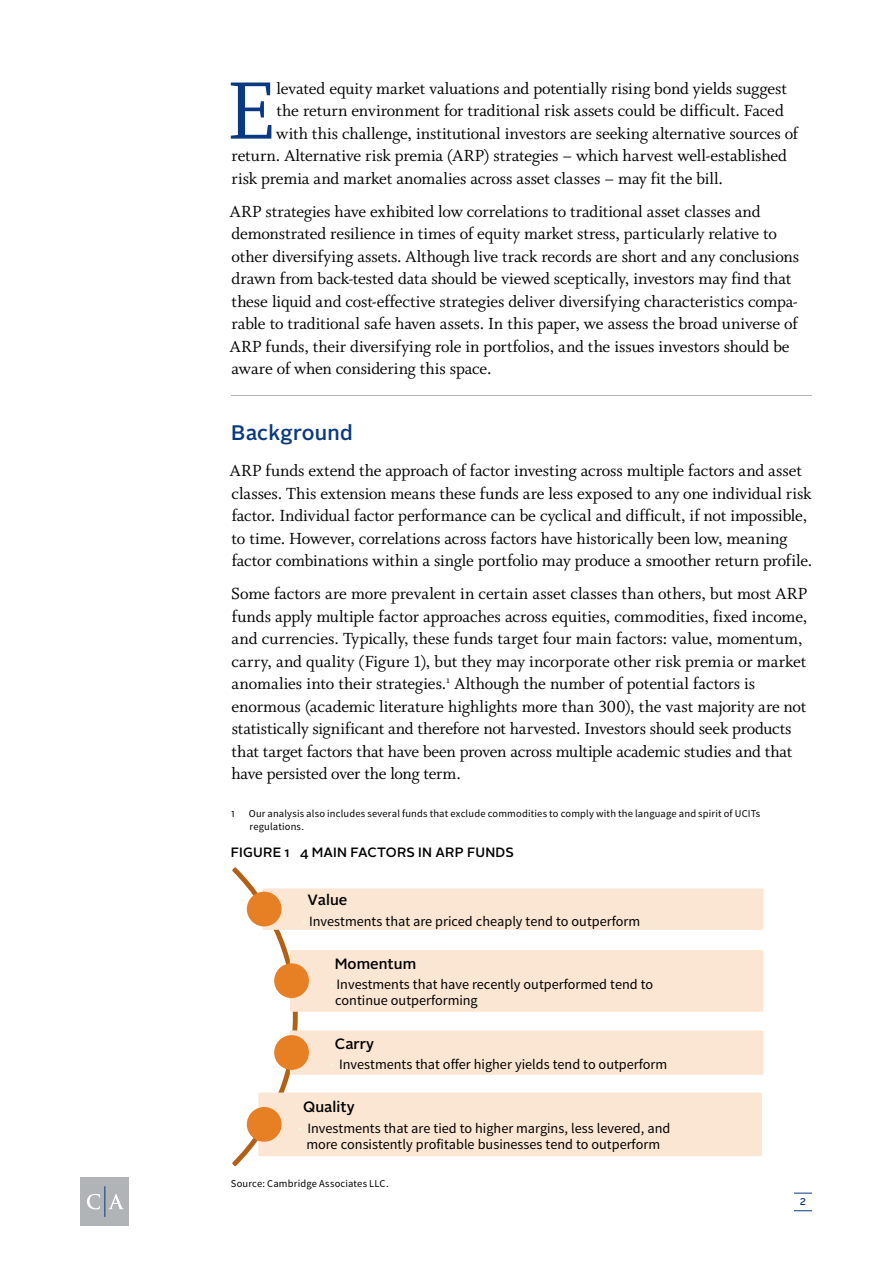
<style>
.page{position:relative;width:893px;height:1263px;background:#fff}
.page>*{position:absolute;margin:0;border:0;box-sizing:border-box;transform-origin:0 0}
.t1{font:91.05px "Whitman";color:#083981}
.t2{font:500 21px "Alright Sans";letter-spacing:.01em;color:#083981}
.t3{font:18px/22.5px "Whitman";letter-spacing:-.01em;color:#000}
.t4{font:500 15px "Alright Sans";letter-spacing:.005em;color:#000}
.t5{font:14.25px/16.2px "Source Sans Pro";color:#000}
.t6{font:500 13.5px "Alright Sans";letter-spacing:.015em;color:#000}
.t7{font:10.5px/13.5px "Source Sans Pro";letter-spacing:.015em;color:#000}
.t8{font:500 9.75px "Alright Sans";color:#083981}
.s1{color:#f5f4d4}
</style>
<div class="page">
<hr style="left:231px;top:395px;width:581px;height:1px;background:#b1b4b6">
<svg style="left:232px;top:867px;width:85px;height:300px"></svg>
<div style="left:263px;top:888px;width:500px;height:42px;background:#fae6d3;border:3px solid #fae6d3"></div>
<div style="left:247px;top:892px;width:35px;height:34px;background:#e78024;border-radius:50%"></div>
<div style="left:291px;top:951px;width:471px;height:59px;background:#fae6d3"></div>
<div style="left:290px;top:950px;width:473px;height:62px;border:3px solid #fae6d3"></div>
<div style="left:274px;top:963px;width:35px;height:35px;background:#e78024;border-radius:50%"></div>
<div style="left:290px;top:1030px;width:473px;height:45px;background:#fae6d3;border:3px solid #fae6d3"></div>
<div style="left:274px;top:1035px;width:35px;height:35px;background:#e78024;border-radius:50%"></div>
<div style="left:258px;top:1092px;width:504px;height:64px;background:#fae6d3;border:3px solid #fae6d3"></div>
<div style="left:247px;top:1107px;width:35px;height:35px;background:#e78024;border-radius:50%"></div>
<div style="left:80px;top:1177px;width:49px;height:49px;background:#b1b4b6"></div>
<svg style="left:87px;top:1194px;width:13px;height:15px"></svg>
<svg style="left:108px;top:1194px;width:16px;height:15px"></svg>
<hr style="left:104px;top:1186px;width:1px;height:31px;background:#083981">
<svg style="left:794px;top:1193px;width:18px;height:1px"></svg>
<svg style="left:794px;top:1210px;width:18px;height:1px"></svg>
<h1 class="t1" style="left:227px;top:61px;width:50px">E</h1>
<p class="t3" style="left:276px;top:77px;width:512px">levated equity market valuations and potentially rising bond yields suggest</p>
<p class="t3" style="left:277px;top:100px;width:509px">the return environment for traditional risk assets could be difficult. Faced</p>
<p class="t3" style="left:276px;top:122px;width:523px">with this challenge, institutional investors are seeking alternative sources of</p>
<p class="t3" style="left:232px;top:145px;width:557px">return. Alternative risk premia (ARP) strategies – which harvest well-established</p>
<p class="t3" style="left:232px;top:167px;width:493px">risk premia and market anomalies across asset classes – may fit the bill.</p>
<p class="t3" style="left:230px;top:200px;width:571px">ARP strategies have exhibited low correlations to traditional asset classes and demonstrated resilience in times of equity market stress, particularly relative to other diversifying assets. Although live track records are short and any conclusions drawn from back-tested data should be viewed sceptically, investors may find that these liquid and cost-effective strategies deliver diversifying characteristics compa&shy;rable to traditional safe haven assets. In this paper, we assess the broad universe of ARP funds, their diversifying role in portfolios, and the issues investors should be aware of when considering this space.</p>
<p class="t2" style="left:231px;top:418px;width:123px">Background</p>
<p class="t3" style="left:230px;top:460px;width:584px">ARP funds extend the approach of factor investing across multiple factors and asset classes. This extension means these funds are less exposed to any one individual risk factor. Individual factor performance can be cyclical and difficult, if not impossible, to time. However, correlations across factors have historically been low, meaning factor combinations within a single portfolio may produce a smoother return profile.</p>
<p class="t3" style="left:231px;top:583px;width:578px">Some factors are more prevalent in certain asset classes than others, but most ARP funds apply multiple factor approaches across equities, commodities, fixed income, and currencies. Typically, these funds target four main factors: value, momentum, carry, and quality (Figure 1), but they may incorporate other risk premia or market anomalies into their strategies.<sup>1</sup> Although the number of potential factors is enormous (academic literature highlights more than 300), the vast majority are not statistically significant and therefore not harvested. Investors should seek products that target factors that have been proven across multiple academic studies and that have persisted over the long term.</p>
<p class="t7" style="left:231px;top:807px;width:5px">1</p>
<p class="t7" style="left:249px;top:807px;width:513px">Our analysis also includes several funds that exclude commodities to comply with the language and spirit of UCITs regulations.</p>
<p class="t6" style="left:231px;top:843px;width:284px">FIGURE 1 4 MAIN FACTORS IN ARP FUNDS</p>
<p class="t4" style="left:307px;top:889px;width:42px">Value</p>
<p class="t5" style="left:302px;top:913px;width:340px"><span class="s1">•</span> Investments that are priced cheaply tend to outperform</p>
<p class="t4" style="left:335px;top:953px;width:83px">Momentum</p>
<p class="t5" style="left:335px;top:977px;width:320px;text-indent:-6px"><span class="s1">•</span> Investments that have recently outperformed tend to continue outperforming</p>
<p class="t4" style="left:335px;top:1033px;width:41px">Carry</p>
<p class="t5" style="left:329px;top:1056px;width:339px"><span class="s1">•</span> Investments that offer higher yields tend to outperform</p>
<p class="t4" style="left:303px;top:1097px;width:53px">Quality</p>
<p class="t5" style="left:298px;top:1120px;width:374px;text-align:center"><span class="s1">•</span> Investments that are tied to higher margins, less levered, and more consistently profitable businesses tend to outperform</p>
<p class="t7" style="left:231px;top:1177px;width:159px">Source: Cambridge Associates LLC.</p>
<p class="t8" style="left:800px;top:1195px;width:8px">2</p>
</div>
